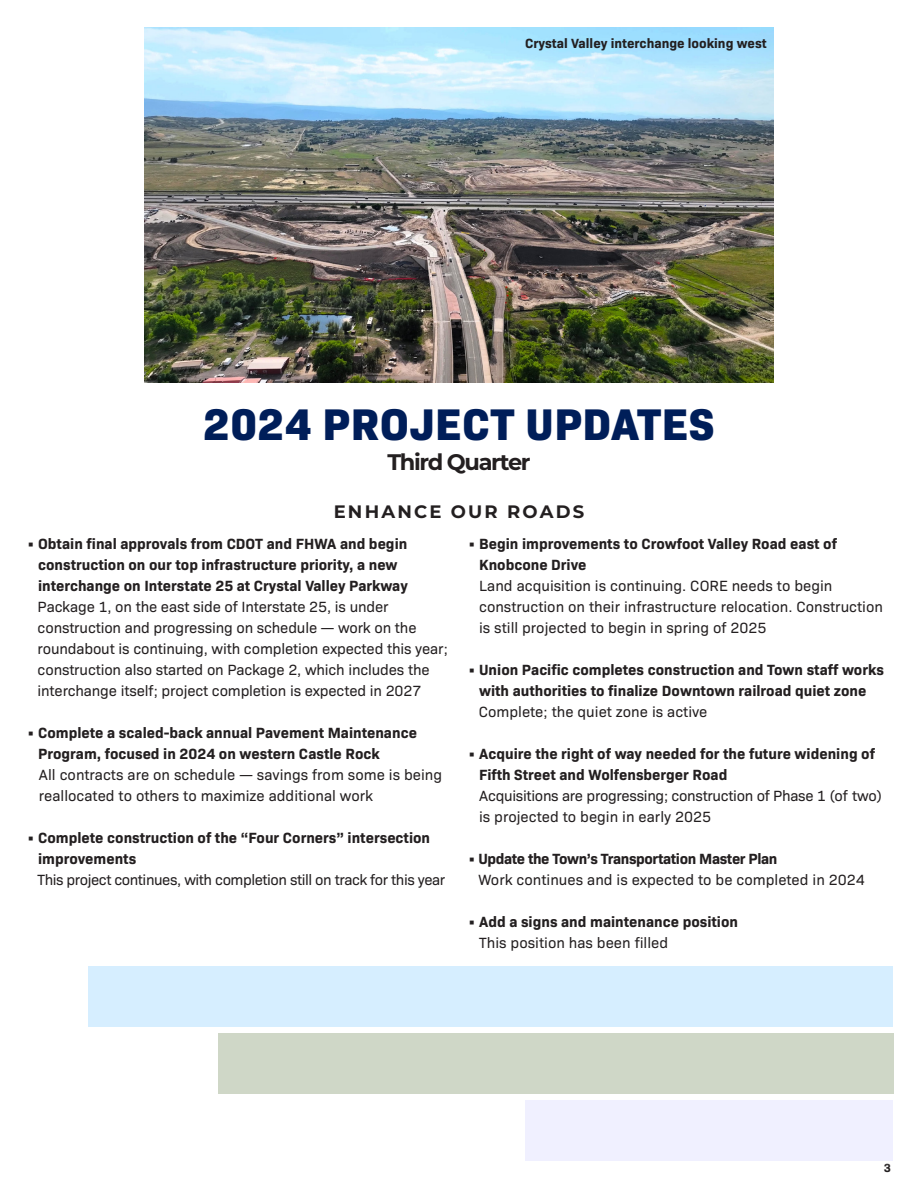
<style>
.page{position:relative;width:918px;height:1188px;background:#fff}
.page>*{position:absolute;margin:0;border:0;box-sizing:border-box;transform-origin:0 0}
.t1{font:800 45px "Bio Sans";letter-spacing:.01em;color:#001e59}
.quater_type{font:700 22.5px "Montserrat";letter-spacing:-.06em;color:#231f20}
.t2{font:700 18px "Montserrat";letter-spacing:.12em;color:#231f20}
.main_text{font:15px/21px "Bio Sans";letter-spacing:-.005em;color:#231f20}
.main_text-2{font:700 15px/21px "Bio Sans";color:#231f20}
.main_text-3{font:15px "Bio Sans";letter-spacing:-.03em;color:#231f20}
.t3{font:700 13.5px "Bio Sans";color:#231f20}
.t4{font:700 12px "Bio Sans";color:#231f20}
.s1{font-weight:700}
.s2{font-weight:400}
</style>
<div class="page">
<img style="left:144px;top:28px;width:630px;height:354px">
<div style="left:89px;top:966px;width:804px;height:60px;background:#d6eeff"></div>
<div style="left:218px;top:1034px;width:675px;height:60px;background:#cfd7c7"></div>
<div style="left:526px;top:1101px;width:367px;height:60px;background:#f0f0ff"></div>
<p class="t3" style="left:525px;top:33px;width:243px">Crystal Valley interchange looking west</p>
<h2 class="t1" style="left:203px;top:390px;width:513px">2024 PROJECT UPDATES</h2>
<p class="quater_type" style="left:387px;top:446px;width:145px">Third Quarter</p>
<h3 class="t2" style="left:334px;top:499px;width:252px">ENHANCE OUR ROADS</h3>
<p class="main_text-2" style="left:38px;top:532px;width:371px;text-indent:-11px">• Obtain final approvals from CDOT and FHWA and begin construction on our top infrastructure priority, a new interchange on Interstate 25 at Crystal Valley Parkway</p>
<p class="main_text" style="left:38px;top:595px;width:412px">Package 1, on the east side of Interstate 25, is under construction and progressing on schedule — work on the roundabout is continuing, with completion expected this year; construction also started on Package 2, which includes the interchange itself; project completion is expected in 2027</p>
<p class="main_text-2" style="left:38px;top:721px;width:380px;text-indent:-11px">• Complete a scaled-back annual Pavement Maintenance<br>Program, focused in 2024 on western Castle Rock</p>
<p class="main_text" style="left:39px;top:763px;width:405px">All contracts are on schedule — savings from some is being reallocated to others to maximize additional work</p>
<p class="main_text-2" style="left:38px;top:826px;width:394px;text-indent:-11px">• Complete construction of the “Four Corners” intersection improvements</p>
<p class="main_text-3" style="left:37px;top:869px;width:409px">This project continues, with completion still on track for this year</p>
<p class="main_text" style="left:479px;top:532px;width:405px;text-indent:-11px"><span class="s1">• Begin improvements to Crowfoot Valley Road east of Knobcone Drive<br></span>Land acquisition is continuing. CORE needs to begin construction on their infrastructure relocation. Construction is still projected to begin in spring of 2025</p>
<p class="main_text-2" style="left:468px;top:658px;width:417px;text-align:center">• Union Pacific completes construction and Town staff works with authorities to finalize Downtown railroad quiet zone</p>
<p class="main_text" style="left:479px;top:700px;width:230px">Complete; the quiet zone is active</p>
<p class="main_text" style="left:479px;top:742px;width:404px;text-indent:-11px"><span class="s1">• Acquire the right of way needed for the future widening of Fifth Street and Wolfensberger Road<br></span>Acquisitions are progressing; construction of Phase 1 (of two) is projected to begin in early 2025</p>
<p class="main_text" style="left:478px;top:847px;width:388px;text-indent:-10px"><span class="s1">• Update the Town’s Transportation Master Plan<br></span>Work continues and is expected to be completed in 2024</p>
<p class="main_text-2" style="left:479px;top:910px;width:261px;text-indent:-11px">• Add a signs and maintenance position<br><span class="s2">This position has been filled</span></p>
<p class="t4" style="left:884px;top:1159px;width:9px">3</p>
</div>
